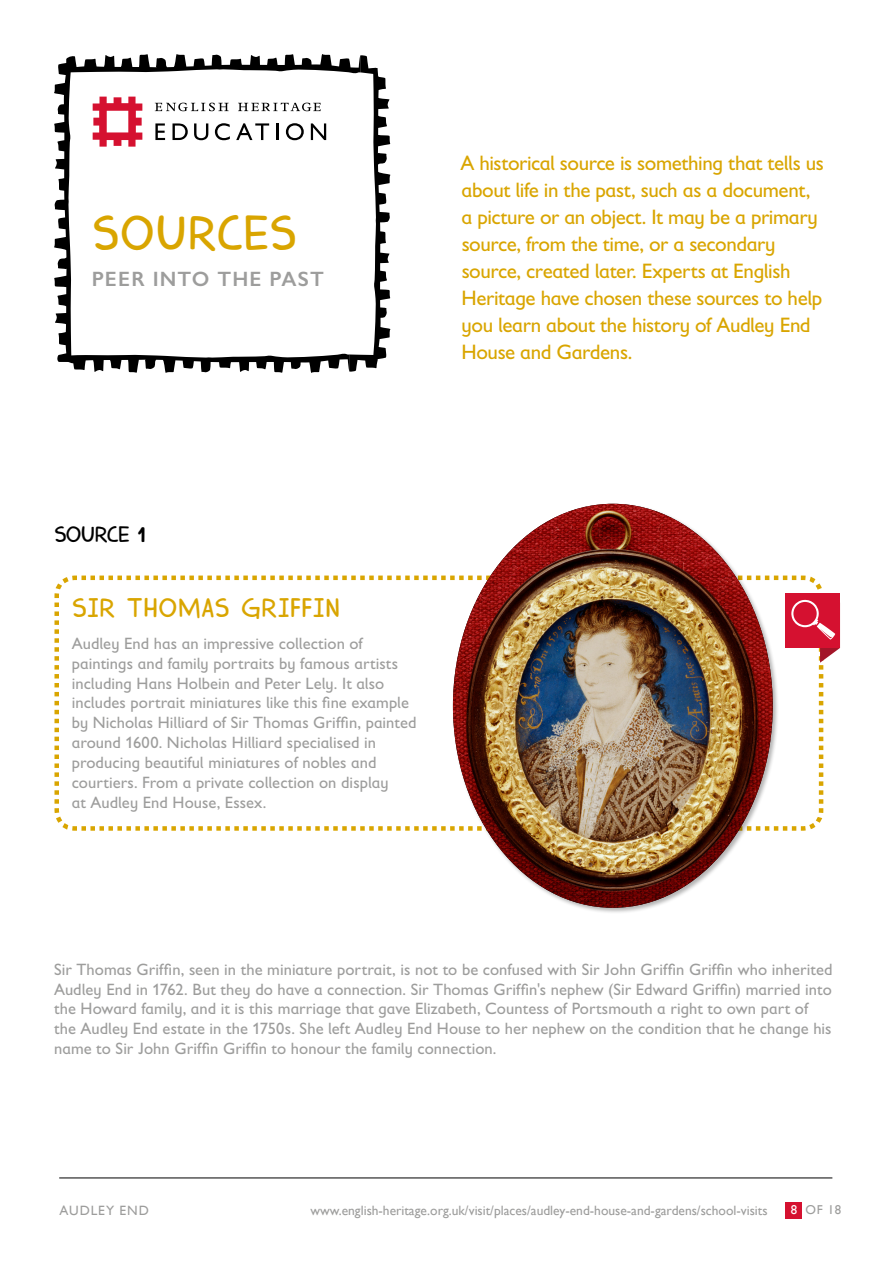
<style>
.page{position:relative;width:893px;height:1263px;background:#fff}
.page>*{position:absolute;margin:0;border:0;box-sizing:border-box;transform-origin:0 0}
.t1{font:49.5px "Harimau Dua";letter-spacing:-.01em;color:#d9a500}
.t2{font:27px "Harimau Dua";color:#d9a500}
.t3{font:22.5px "Harimau Dua";letter-spacing:-.055em;color:#000}
.t4{font:21px/27px "Gill Sans Infant Std";letter-spacing:-.02em;color:#d9a500}
.t5{font:600 20.85px "Gill Sans";letter-spacing:.05em;color:#9d9d9c}
.t6{font:16.5px/19.8px "Gill Sans Infant Std";letter-spacing:.005em;color:#9d9d9c}
.t7{font:13.5px "Gill Sans";color:#9d9d9c}
.t8{font:13.5px "Gill Sans";letter-spacing:.075em;color:#9d9d9c}
.t9{font:12.9px "Gill Sans";color:#9d9d9c}
.s1{font-size:30px}
.s2{color:#fff}
</style>
<div class="page">
<hr style="left:59px;top:1177px;width:773px;height:1px;background:#000">
<div style="left:785px;top:1202px;width:16px;height:16px;background:#d51130"></div>
<svg style="left:54px;top:54px;width:337px;height:319px"></svg>
<svg style="left:54px;top:575px;width:786px;height:256px"></svg>
<div style="left:451px;top:502px;width:329px;height:412px;background:#000;opacity:.3"></div>
<img style="left:453px;top:504px;width:320px;height:404px">
<h1 class="t1" style="left:92px;top:195px;width:207px">SOURCES</h1>
<p class="t5" style="left:92px;top:266px;width:234px">PEER INTO THE PAST</p>
<p class="t4" style="left:460px;top:150px;width:365px">A historical source is something that tells us about life in the past, such as a document, a picture or an object. It may be a primary source, from the time, or a secondary source, created later. Experts at English Heritage have chosen these sources to help you learn about the history of Audley End House and Gardens.</p>
<h3 class="t3" style="left:54px;top:516px;width:94px">SOURCE <span class="s1">1</span></h3>
<h2 class="t2" style="left:72px;top:587px;width:270px">SIR THOMAS GRIFFIN</h2>
<p class="t6" style="left:72px;top:633px;width:346px">Audley End has an impressive collection of paintings and family portraits by famous artists including Hans Holbein and Peter Lely. It also includes portrait miniatures like this fine example by Nicholas Hilliard of Sir Thomas Griffin, painted around 1600. Nicholas Hilliard specialised in producing beautiful miniatures of nobles and courtiers. From a private collection on display<br>at Audley End House, Essex.</p>
<p class="t6" style="left:54px;top:959px;width:780px">Sir Thomas Griffin, seen in the miniature portrait, is not to be confused with Sir John Griffin Griffin who inherited Audley End in 1762. But they do have a connection. Sir Thomas Griffin's nephew (Sir Edward Griffin) married into the Howard family, and it is this marriage that gave Elizabeth, Countess of Portsmouth a right to own part of the Audley End estate in the 1750s. She left Audley End House to her nephew on the condition that he change his name to Sir John Griffin Griffin to honour the family connection.</p>
<p class="t8" style="left:60px;top:1202px;width:91px">AUDLEY END</p>
<p class="t7" style="left:310px;top:1202px;width:459px">www.english-heritage.org.uk/visit/places/audley-end-house-and-gardens/school-visits</p>
<p class="t9" style="left:791px;top:1202px;width:52px"><span class="s2">8</span> OF 18</p>
</div>
